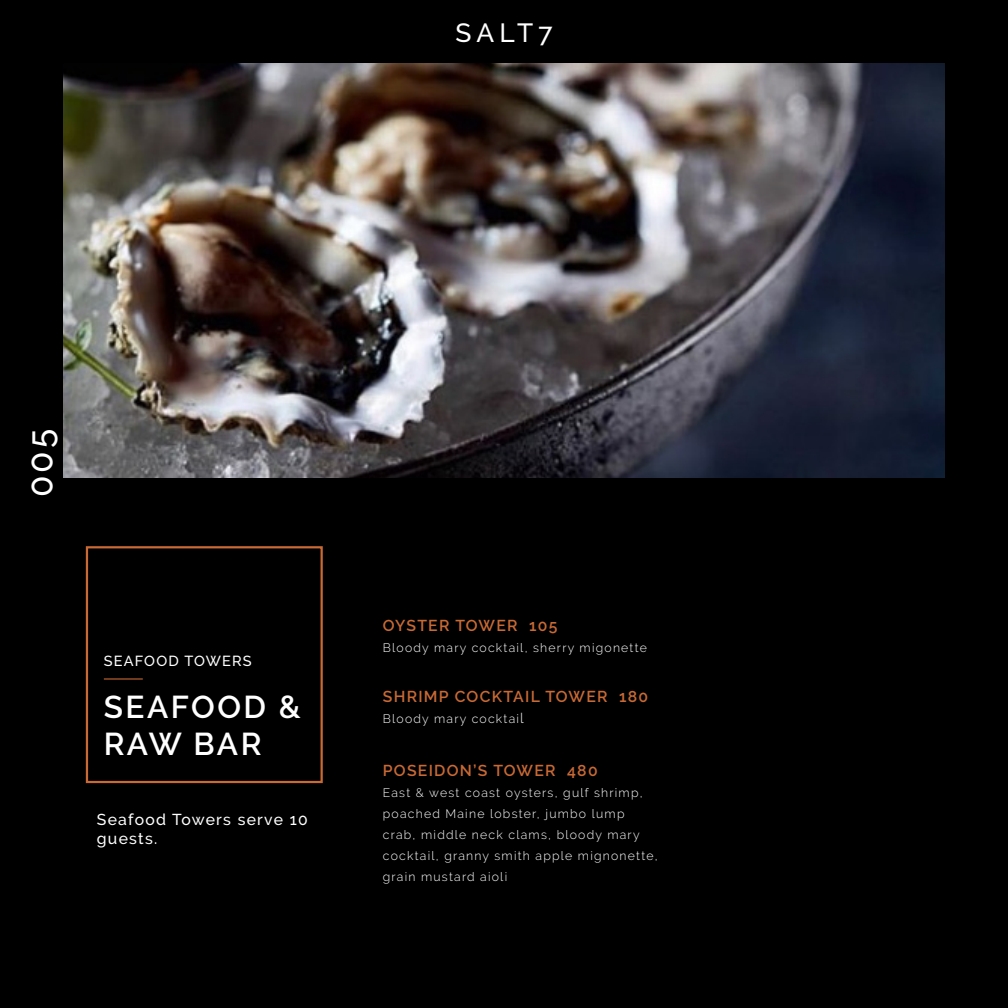
<style>
.page{position:relative;width:1008px;height:1008px;background:#000}
.page>*{position:absolute;margin:0;border:0;box-sizing:border-box;transform-origin:0 0}
.t1{font:500 35px "Raleway";color:#fff}
.t2{font:600 31.5px "Raleway";letter-spacing:.08em;color:#fff}
.t3{font:500 26.25px "Raleway";letter-spacing:.195em;color:#fff}
.t4{font:600 15.75px "Raleway";letter-spacing:.08em;color:#c96933}
.t5{font:500 15.75px/18.9px "Raleway";letter-spacing:.08em;color:#fff}
.t6{font:500 14.53px "Raleway";letter-spacing:.08em;color:#fff}
.t7{font:300 12.25px/21px "Raleway";letter-spacing:.1em;color:#fff}
.s1{font-size:14px}
</style>
<div class="page">
<img style="left:63px;top:63px;width:882px;height:414px">
<div style="left:86px;top:546px;width:237px;height:237px;border:2px solid #c96933"></div>
<hr style="left:104px;top:678px;width:39px;height:2px;background:#c96933">
<p class="t3" style="left:455px;top:18px;width:99px">SALT7</p>
<p class="t1" style="left:20px;top:497px;width:69px;rotate:-90deg">005</p>
<p class="t6" style="left:104px;top:652px;width:149px">SEAFOOD TOWERS</p>
<p class="t2" style="left:104px;top:689px;width:199px">SEAFOOD &amp;</p>
<p class="t2" style="left:104px;top:726px;width:159px">RAW BAR</p>
<p class="t5" style="left:97px;top:810px;width:212px">Seafood Towers serve 10 guests.</p>
<p class="t4" style="left:383px;top:616px;width:176px">OYSTER TOWER 105</p>
<p class="t7" style="left:383px;top:637px;width:266px">Bloody mary cocktail, sherry migonette</p>
<p class="t4" style="left:383px;top:688px;width:267px">SHRIMP COCKTAIL TOWER 180</p>
<p class="t7" style="left:383px;top:708px;width:143px">Bloody mary cocktai<span class="s1">l</span></p>
<p class="t4" style="left:383px;top:761px;width:216px">POSEIDON’S TOWER 480</p>
<p class="t7" style="left:383px;top:782px;width:276px">East &amp; west coast oysters, gulf shrimp, poached Maine lobster, jumbo lump crab, middle neck clams, bloody mary cocktail, granny smith apple mignonette, grain mustard aioli</p>
</div>
